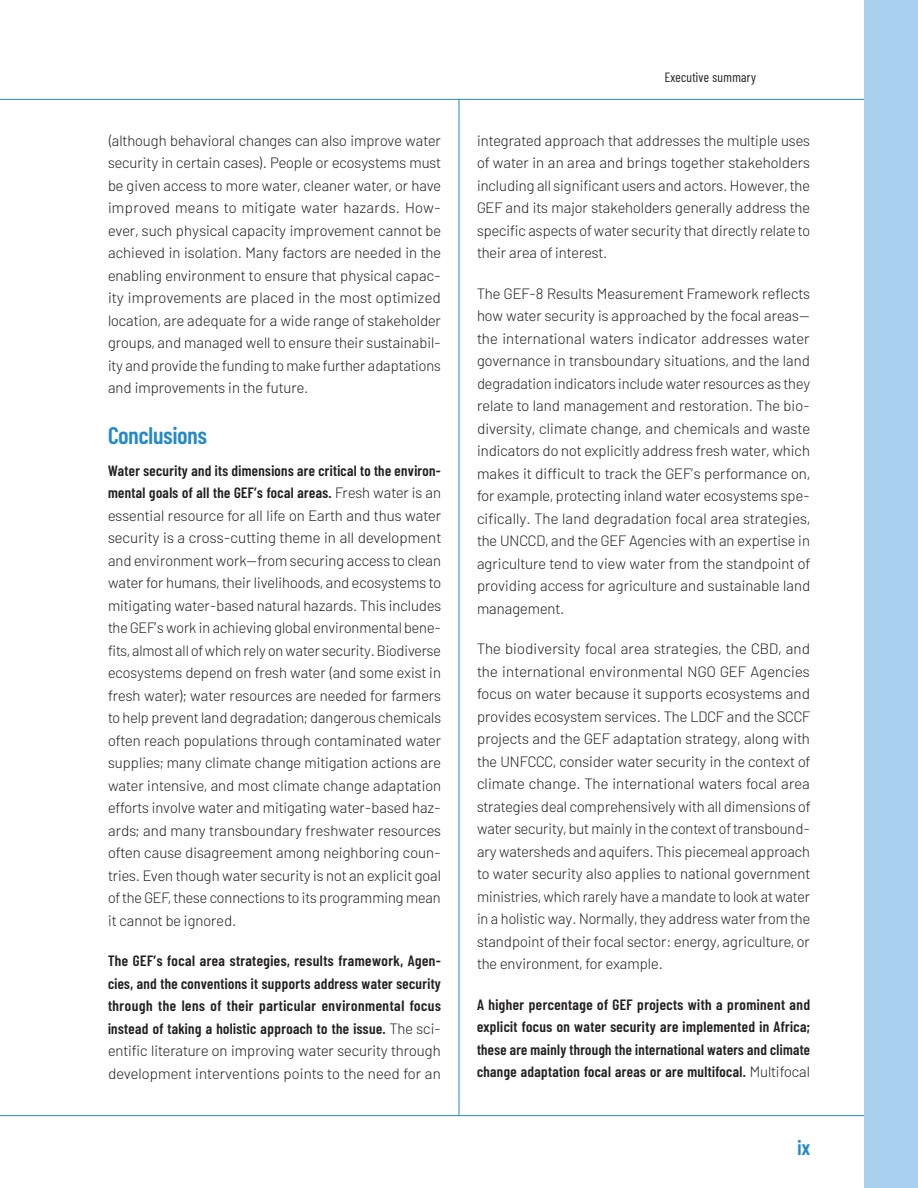
<style>
.page{position:relative;width:918px;height:1188px;background:#fff}
.page>*{position:absolute;margin:0;border:0;box-sizing:border-box;transform-origin:0 0}
.t1{font:600 24px "Barlow Condensed";color:#2589c9}
.t2{font:600 21px "Barlow Condensed";color:#2589c9}
.t3{font:300 15px/22.5px "Barlow";color:#231f20;text-align:justify}
.t4{font:600 15px/22.5px "Barlow Condensed";letter-spacing:.025em;color:#231f20;text-align:justify}
.t5{font:13.5px "Barlow Condensed";letter-spacing:.025em;color:#231f20}
.s1{font-family:"Barlow";font-weight:300}
</style>
<div class="page">
<hr style="left:459px;top:99px;width:1px;height:1017px;background:#2589c9">
<hr style="left:0;top:1115px;width:918px;height:1px;background:#2589c9">
<hr style="left:0;top:99px;width:918px;height:1px;background:#2589c9">
<div style="left:864px;top:0;width:54px;height:1188px;background:#a6d0ee"></div>
<p class="t3" style="left:108px;top:128px;width:335px">(although behavioral changes can also improve water security in certain cases). People or ecosystems must be given access to more water, cleaner water, or have improved means to mitigate water hazards. How&shy;ever, such physical capacity improvement cannot be achieved in isolation. Many factors are needed in the enabling environment to ensure that physical capac&shy;ity improvements are placed in the most optimized location, are adequate for a wide range of stakeholder groups, and managed well to ensure their sustainabil&shy;ity and provide the funding to make further adaptations and improvements in the future.</p>
<h1 class="t1" style="left:108px;top:418px;width:100px">Conclusions</h1>
<p class="t4" style="left:108px;top:458px;width:335px">Water security and its dimensions are critical to the environ&shy;mental goals of all the GEF’s focal areas. <span class="s1">Fresh water is an</span></p>
<p class="t3" style="left:108px;top:503px;width:335px">essential resource for all life on Earth and thus water security is a cross-cutting theme in all development and environment work—from securing access to clean water for humans, their livelihoods, and ecosystems to mitigating water-based natural hazards. This includes the GEF’s work in achieving global environmental bene&shy;fits, almost all of which rely on water security. Biodiverse ecosystems depend on fresh water (and some exist in fresh water); water resources are needed for farmers to help prevent land degradation; dangerous chemicals often reach populations through contaminated water supplies; many climate change mitigation actions are water intensive, and most climate change adaptation efforts involve water and mitigating water-based haz&shy;ards; and many transboundary freshwater resources often cause disagreement among neighboring coun&shy;tries. Even though water security is not an explicit goal of the GEF, these connections to its programming mean it cannot be ignored.</p>
<p class="t4" style="left:108px;top:948px;width:335px">The GEF’s focal area strategies, results framework, Agen&shy;cies, and the conventions it supports address water security through the lens of their particular environmental focus instead of taking a holistic approach to the issue. <span class="s1">The sci-</span></p>
<p class="t3" style="left:108px;top:1038px;width:334px">entific literature on improving water security through development interventions points to the need for an</p>
<p class="t5" style="left:665px;top:67px;width:93px">Executive summary</p>
<p class="t3" style="left:477px;top:128px;width:335px">integrated approach that addresses the multiple uses of water in an area and brings together stakeholders including all significant users and actors. However, the GEF and its major stakeholders generally address the specific aspects of water security that directly relate to their area of interest.</p>
<p class="t3" style="left:477px;top:281px;width:335px">The GEF-8 Results Measurement Framework reflects how water security is approached by the focal areas— the international waters indicator addresses water governance in transboundary situations, and the land degradation indicators include water resources as they relate to land management and restoration. The bio&shy;diversity, climate change, and chemicals and waste indicators do not explicitly address fresh water, which makes it difficult to track the GEF’s performance on, for example, protecting inland water ecosystems spe&shy;cifically. The land degradation focal area strategies, the UNCCD, and the GEF Agencies with an expertise in agriculture tend to view water from the standpoint of providing access for agriculture and sustainable land management.</p>
<p class="t3" style="left:477px;top:636px;width:335px">The biodiversity focal area strategies, the CBD, and the international environmental NGO GEF Agencies focus on water because it supports ecosystems and provides ecosystem services. The LDCF and the SCCF projects and the GEF adaptation strategy, along with the UNFCCC, consider water security in the context of climate change. The international waters focal area strategies deal comprehensively with all dimensions of water security, but mainly in the context of transbound&shy;ary watersheds and aquifers. This piecemeal approach to water security also applies to national government ministries, which rarely have a mandate to look at water in a holistic way. Normally, they address water from the standpoint of their focal sector: energy, agriculture, or the environment, for example.</p>
<p class="t4" style="left:477px;top:992px;width:335px">A higher percentage of GEF projects with a prominent and explicit focus on water security are implemented in Africa; these are mainly through the international waters and climate change adaptation focal areas or are multifocal. <span class="s1">Multifocal</span></p>
<h2 class="t2" style="left:798px;top:1132px;width:14px">ix</h2>
</div>
